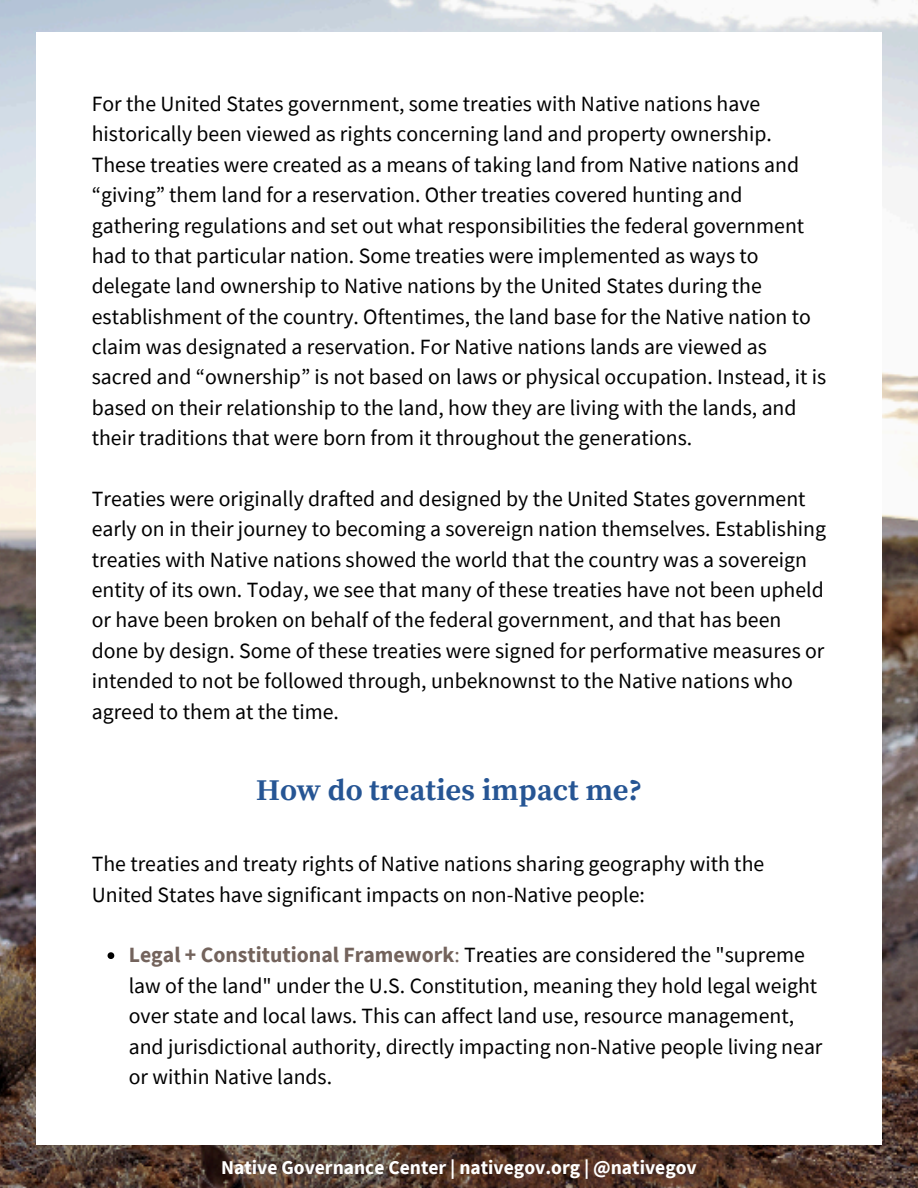
<style>
.page{position:relative;width:918px;height:1188px;background:#fff}
.page>*{position:absolute;margin:0;border:0;box-sizing:border-box;transform-origin:0 0}
.t1{font:700 30px "Source Serif Pro";color:#265594}
.t2{font:21.75px/30.3px "Source Sans Pro";color:#000}
.t3{font:700 19.5px "Source Sans Pro";color:#fff}
.s1{font-weight:700;color:#73635c}
.s2{color:#73635c}
</style>
<div class="page">
<img style="left:0;top:0;width:918px;height:1188px">
<div style="left:36px;top:32px;width:846px;height:1113px;background:#fff"></div>
<svg style="left:108px;top:952px;width:6px;height:7px"></svg>
<h2 class="t2" style="left:92px;top:88px;width:736px">For the United States government, some treaties with Native nations have historically been viewed as rights concerning land and property ownership.<br>These treaties were created as a means of taking land from Native nations and “giving” them land for a reservation. Other treaties covered hunting and gathering regulations and set out what responsibilities the federal government had to that particular nation. Some treaties were implemented as ways to delegate land ownership to Native nations by the United States during the establishment of the country. Oftentimes, the land base for the Native nation to claim was designated a reservation. For Native nations lands are viewed as sacred and “ownership” is not based on laws or physical occupation. Instead, it is based on their relationship to the land, how they are living with the lands, and their traditions that were born from it throughout the generations.</h2>
<h2 class="t2" style="left:92px;top:483px;width:736px">Treaties were originally drafted and designed by the United States government early on in their journey to becoming a sovereign nation themselves. Establishing treaties with Native nations showed the world that the country was a sovereign entity of its own. Today, we see that many of these treaties have not been upheld or have been broken on behalf of the federal government, and that has been done by design. Some of these treaties were signed for performative measures or intended to not be followed through, unbeknownst to the Native nations who agreed to them at the time.</h2>
<h1 class="t1" style="left:256px;top:772px;width:388px">How do treaties impact me?</h1>
<h2 class="t2" style="left:92px;top:848px;width:674px">The treaties and treaty rights of Native nations sharing geography with the<br>United States have significant impacts on non-Native people:</h2>
<p class="t2" style="left:129px;top:940px;width:695px"><span class="s1">Legal + Constitutional Framework</span><span class="s2">:</span> Treaties are considered the "supreme law of the land" under the U.S. Constitution, meaning they hold legal weight over state and local laws. This can affect land use, resource management, and jurisdictional authority, directly impacting non-Native people living near or within Native lands.</p>
<p class="t3" style="left:221px;top:1155px;width:477px">Native Governance Center | nativegov.org | @nativegov</p>
</div>
